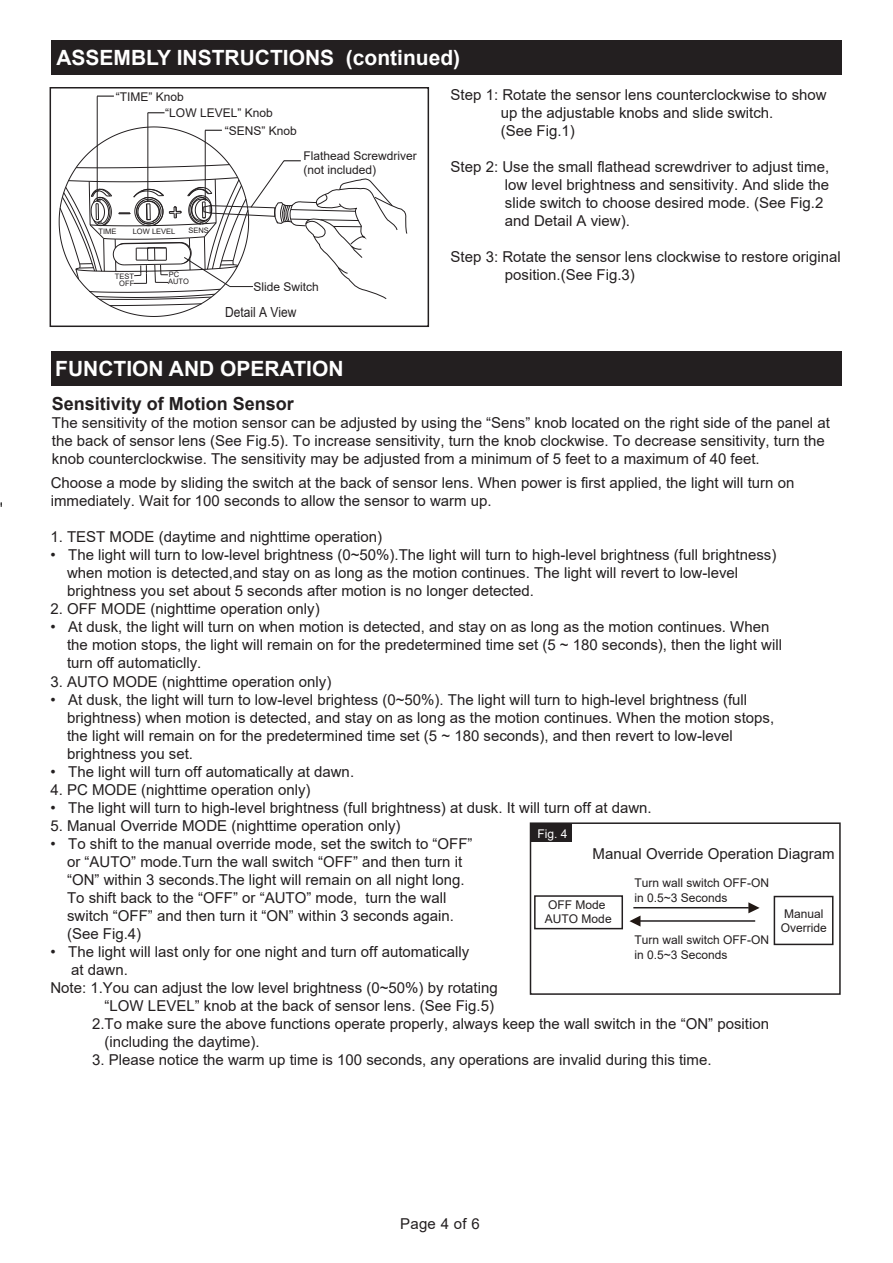
<style>
.page{position:relative;width:893px;height:1263px;background:#fff}
.page>*{position:absolute;margin:0;border:0;box-sizing:border-box;transform-origin:0 0}
.t1{font:700 21px "Arial";color:#fff}
.t2{font:700 18px "Arial";color:#231f20}
.t3{font:15px/18px "Arial";color:#231f20}
.t4{font:13.95px "Arial";color:#231f20;scale:.86 1}
.t5{font:12px/14.4px "Arial";color:#231f20}
.t6{font:12px "Arial";color:#fff}
.t7{font:7.5px/7.2px "Arial";color:#231f20;text-align:right}
</style>
<div class="page">
<div style="left:51px;top:40px;width:791px;height:34px;background:#231f20"></div>
<div style="left:51px;top:351px;width:791px;height:34px;background:#231f20"></div>
<svg style="left:98px;top:96px;width:15px;height:1px"></svg>
<hr style="left:97px;top:96px;width:1px;height:105px;background:#231f20">
<svg style="left:149px;top:113px;width:15px;height:1px"></svg>
<hr style="left:148px;top:113px;width:1px;height:89px;background:#231f20">
<div style="left:50px;top:87px;width:379px;height:240px;border:2px solid #231f20"></div>
<svg style="left:59px;top:127px;width:348px;height:190px"></svg>
<div style="left:534px;top:895px;width:89px;height:34px;background:#fff;border:2px solid #231f20"></div>
<div style="left:774px;top:896px;width:59px;height:49px;background:#fff;border:2px solid #231f20"></div>
<hr style="left:633px;top:907px;width:116px;height:1px;background:#231f20">
<svg style="left:748px;top:902px;width:12px;height:11px"></svg>
<hr style="left:640px;top:920px;width:115px;height:2px;background:#231f20">
<svg style="left:629px;top:916px;width:11px;height:10px"></svg>
<div style="left:530px;top:822px;width:311px;height:173px;border:2px solid #231f20"></div>
<div style="left:531px;top:823px;width:41px;height:18px;background:#231f20"></div>
<h1 class="t1" style="left:56px;top:43px;width:405px">ASSEMBLY INSTRUCTIONS (continued)</h1>
<p class="t5" style="left:165px;top:89px;width:109px;line-height:16.2px;text-indent:-50px">“TIME” Knob<br>“LOW LEVEL” Knob</p>
<p class="t5" style="left:225px;top:123px;width:74px">“SENS” Knob</p>
<p class="t5" style="left:303px;top:148px;width:115px">Flathead Screwdriver (not included)</p>
<p class="t7" style="left:99px;top:228px;width:19px">TIME</p>
<p class="t7" style="left:133px;top:228px;width:44px">LOW LEVEL</p>
<p class="t7" style="left:189px;top:227px;width:22px">SENS</p>
<p class="t7" style="left:169px;top:271px;width:12px">PC</p>
<p class="t7" style="left:115px;top:272px;width:21px">TEST<br>OFF</p>
<p class="t7" style="left:168px;top:278px;width:22px">AUTO</p>
<p class="t5" style="left:254px;top:280px;width:67px">Slide Switch</p>
<p class="t4" style="left:225px;top:302px;width:84px">Detail A View</p>
<h1 class="t1" style="left:55px;top:354px;width:290px">FUNCTION AND OPERATION</h1>
<p class="t3" style="left:501px;top:85px;width:327px;text-indent:-50px">Step 1: Rotate the sensor lens counterclockwise to show up the adjustable knobs and slide switch.<br>(See Fig.1)</p>
<p class="t3" style="left:505px;top:157px;width:326px;text-indent:-54px">Step 2: Use the small flathead screwdriver to adjust time, low level brightness and sensitivity. And slide the slide switch to choose desired mode. (See Fig.2 and Detail A view).</p>
<p class="t3" style="left:505px;top:247px;width:337px;text-indent:-54px">Step 3: Rotate the sensor lens clockwise to restore original position.(See Fig.3)</p>
<p class="t2" style="left:52px;top:391px;width:244px">Sensitivity of Motion Sensor</p>
<p class="t3" style="left:52px;top:414px;width:779px">The sensitivity of the motion sensor can be adjusted by using the “Sens” knob located on the right side of the panel at the back of sensor lens (See Fig.5). To increase sensitivity, turn the knob clockwise. To decrease sensitivity, turn the knob counterclockwise. The sensitivity may be adjusted from a minimum of 5 feet to a maximum of 40 feet.</p>
<p class="t3" style="left:51px;top:474px;width:745px">Choose a mode by sliding the switch at the back of sensor lens. When power is first applied, the light will turn on immediately. Wait for 100 seconds to allow the sensor to warm up.</p>
<p class="t3" style="left:50px;top:527px;width:333px">1. TEST MODE (daytime and nighttime operation)</p>
<p class="t3" style="left:67px;top:545px;width:711px;text-indent:-17px">• The light will turn to low-level brightness (0~50%).The light will turn to high-level brightness (full brightness) when motion is detected,and stay on as long as the motion continues. The light will revert to low-level brightness you set about 5 seconds after motion is no longer detected.</p>
<p class="t3" style="left:50px;top:599px;width:271px">2. OFF MODE (nighttime operation only)</p>
<p class="t3" style="left:67px;top:617px;width:716px;text-indent:-17px">• At dusk, the light will turn on when motion is detected, and stay on as long as the motion continues. When the motion stops, the light will remain on for the predetermined time set (5 ~ 180 seconds), then the light will turn off automaticlly.</p>
<p class="t3" style="left:50px;top:672px;width:282px">3. AUTO MODE (nighttime operation only)</p>
<p class="t3" style="left:67px;top:690px;width:709px;text-indent:-17px">• At dusk, the light will turn to low-level brightess (0~50%). The light will turn to high-level brightness (full brightness) when motion is detected, and stay on as long as the motion continues. When the motion stops, the light will remain on for the predetermined time set (5 ~ 180 seconds), and then revert to low-level brightness you set.</p>
<p class="t3" style="left:50px;top:762px;width:305px">• The light will turn off automatically at dawn.</p>
<p class="t3" style="left:50px;top:780px;width:262px">4. PC MODE (nighttime operation only)</p>
<p class="t3" style="left:50px;top:798px;width:603px">• The light will turn to high-level brightness (full brightness) at dusk. It will turn off at dawn.</p>
<p class="t3" style="left:50px;top:816px;width:352px">5. Manual Override MODE (nighttime operation only)</p>
<p class="t3" style="left:67px;top:834px;width:407px;text-indent:-17px">• To shift to the manual override mode, set the switch to “OFF” or “AUTO” mode.Turn the wall switch “OFF” and then turn it “ON” within 3 seconds.The light will remain on all night long.<br>To shift back to the “OFF” or “AUTO” mode, turn the wall switch “OFF” and then turn it “ON” within 3 seconds again. (See Fig.4)</p>
<p class="t3" style="left:50px;top:942px;width:420px">• The light will last only for one night and turn off automatically</p>
<p class="t3" style="left:71px;top:960px;width:58px">at dawn.</p>
<p class="t3" style="left:50px;top:978px;width:449px">Note: 1.You can adjust the low level brightness (0~50%) by rotating</p>
<p class="t3" style="left:105px;top:996px;width:391px">“LOW LEVEL” knob at the back of sensor lens. (See Fig.5)</p>
<p class="t3" style="left:92px;top:1014px;width:678px">2.To make sure the above functions operate properly, always keep the wall switch in the “ON” position</p>
<p class="t3" style="left:105px;top:1032px;width:157px">(including the daytime).</p>
<p class="t3" style="left:92px;top:1050px;width:621px">3. Please notice the warm up time is 100 seconds, any operations are invalid during this time.</p>
<p class="t6" style="left:538px;top:825px;width:32px">Fig. 4</p>
<p class="t3" style="left:593px;top:844px;width:243px">Manual Override Operation Diagram</p>
<p class="t5" style="left:634px;top:876px;width:136px">Turn wall switch OFF-ON in 0.5~3 Seconds</p>
<p class="t5" style="left:634px;top:933px;width:136px">Turn wall switch OFF-ON in 0.5~3 Seconds</p>
<p class="t5" style="left:545px;top:897px;width:68px">OFF Mode<br>AUTO Mode</p>
<p class="t5" style="left:781px;top:906px;width:48px">Manual<br>Override</p>
<p class="t3" style="left:400px;top:1214px;width:81px">Page 4 of 6</p>
</div>
